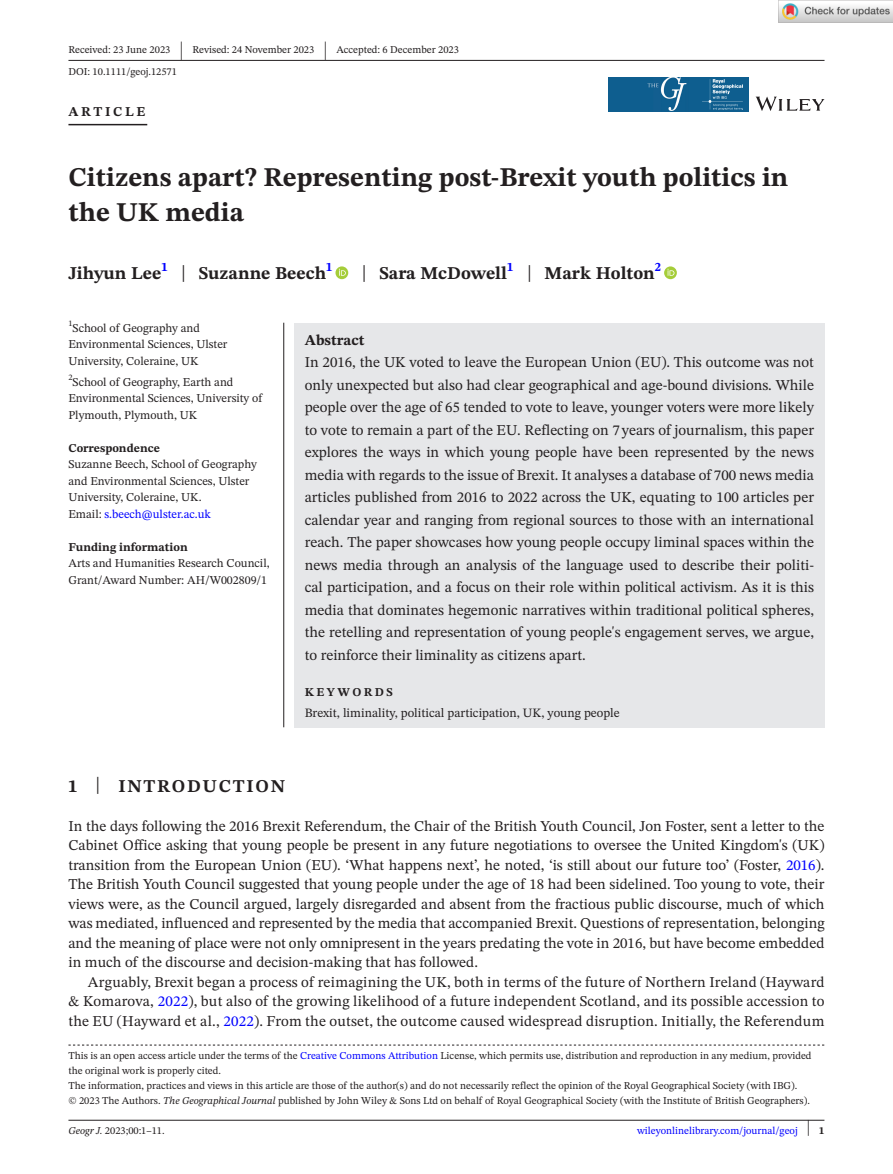
<style>
.page{position:relative;width:893px;height:1174px;background:#fff}
.page>*{position:absolute;margin:0;border:0;box-sizing:border-box;transform-origin:0 0}
.t1{font:700 27px/34.5px "STIX Two Text";color:#231f20}
.t2{font:25.65px "STIX Two Text";color:#231f20;scale:.49 1}
.t3{font:700 18px "STIX Two Text";color:#231f20}
.t4{font:700 18px "STIX Two Text";letter-spacing:.1em;color:#231f20}
.t5{font:15px/22.5px "STIX Two Text";color:#231f20;text-align:justify}
.t6{font:700 15px "STIX Two Text";color:#231f20}
.t7{font:700 13.5px "STIX Two Text";letter-spacing:.2em;color:#231f20}
.t8{font:12.75px "STIX Two Text";color:#231f20}
.t9{font:12px/16.5px "STIX Two Text";color:#231f20}
.t10{font:700 12px "STIX Two Text";color:#231f20}
.t11{font:700 12px "STIX Two Text";letter-spacing:.2em;color:#231f20}
.t12{font:10.5px/15px "STIX Two Text";color:#231f20}
.t13{font:10.5px "STIX Two Text";color:#00f}
.s1{font-weight:400;font-size:23.4px}
.s2{color:#00f}
.s3{font-weight:400;font-size:23.7px}
.s4{font-style:italic}
.s5{font-size:22.2px;color:#231f20}
.s6{font-weight:700;color:#231f20}
</style>
<div class="page">
<hr style="left:68px;top:1119px;width:756px;height:1px;background:#231f20">
<svg style="left:756px;top:97px;width:68px;height:14px"></svg>
<img style="left:608px;top:77px;width:140px;height:34px">
<img style="left:702px;top:80px;width:40px;height:29px">
<hr style="left:68px;top:60px;width:756px;height:1px;background:#231f20">
<hr style="left:68px;top:124px;width:79px;height:1px;background:#231f20">
<svg style="left:335px;top:266px;width:13px;height:13px"></svg>
<svg style="left:339px;top:269px;width:7px;height:7px"></svg>
<svg style="left:664px;top:266px;width:13px;height:13px"></svg>
<svg style="left:667px;top:269px;width:7px;height:7px"></svg>
<svg style="left:68px;top:1044px;width:756px;height:1px"></svg>
<div style="left:294px;top:323px;width:530px;height:404px;background:#e6e7e9"></div>
<hr style="left:283px;top:323px;width:1px;height:404px;background:#231f20">
<img style="left:779px;top:0;width:114px;height:23px">
<p class="t12" style="left:68px;top:42px;width:103px">Received: 23 June 2023</p>
<h2 class="t2" style="left:180px;top:32px;width:8px">|</h2>
<p class="t12" style="left:193px;top:42px;width:123px">Revised: 24 November 2023</p>
<h2 class="t2" style="left:324px;top:32px;width:8px">|</h2>
<p class="t12" style="left:336px;top:42px;width:124px">Accepted: 6 December 2023</p>
<p class="t12" style="left:68px;top:64px;width:110px">DOI: 10.1111/geoj.12571</p>
<p class="t7" style="left:68px;top:101px;width:79px">ARTICLE</p>
<h1 class="t1" style="left:68px;top:161px;width:721px">Citizens apart? Representing post-Brexit youth politics in the UK media</h1>
<p class="t3" style="left:68px;top:260px;width:266px">Jihyun Lee<sup>1</sup> <span class="s1">|</span> Suzanne Beech<sup>1</sup></p>
<p class="t3" style="left:362px;top:260px;width:301px"><span class="s1">|</span> Sara McDowell<sup>1</sup> <span class="s1">|</span> Mark Holton<sup>2</sup></p>
<p class="t9" style="left:68px;top:319px;width:161px"><sup>1</sup>School of Geography and<br>Environmental Sciences, Ulster<br>University, Coleraine, UK</p>
<p class="t9" style="left:68px;top:373px;width:195px"><sup>2</sup>School of Geography, Earth and<br>Environmental Sciences, University of<br>Plymouth, Plymouth, UK</p>
<p class="t10" style="left:68px;top:439px;width:93px">Correspondence</p>
<p class="t9" style="left:68px;top:456px;width:190px">Suzanne Beech, School of Geography and Environmental Sciences, Ulster<br>University, Coleraine, UK.<br>Email: <span class="s2">s.beech@ulster.ac.uk</span></p>
<p class="t10" style="left:68px;top:538px;width:121px">Funding information</p>
<p class="t9" style="left:68px;top:555px;width:203px">Arts and Humanities Research Council,<br>Grant/Award Number: AH/W002809/1</p>
<p class="t6" style="left:305px;top:329px;width:61px">Abstract</p>
<p class="t5" style="left:305px;top:351px;width:511px">In 2016, the UK voted to leave the European Union (EU). This outcome was not only unexpected but also had clear geographical and age-bound divisions. While people over the age of 65 tended to vote to leave, younger voters were more likely to vote to remain a part of the EU. Reflecting on 7 years of journalism, this paper explores the ways in which young people have been represented by the news media with regards to the issue of Brexit. It analyses a database of 700 news media articles published from 2016 to 2022 across the UK, equating to 100 articles per calendar year and ranging from regional sources to those with an international reach. The paper showcases how young people occupy liminal spaces within the news media through an analysis of the language used to describe their politi&shy;cal participation, and a focus on their role within political activism. As it is this media that dominates hegemonic narratives within traditional political spheres, the retelling and representation of young people's engagement serves, we argue, to reinforce their liminality as citizens apart.</p>
<p class="t11" style="left:305px;top:683px;width:90px">KEYWORDS</p>
<p class="t8" style="left:305px;top:703px;width:316px">Brexit, liminality, political participation, UK, young people</p>
<p class="t4" style="left:68px;top:773px;width:218px">1 <span class="s3">|</span> INTRODUCTION</p>
<p class="t5" style="left:68px;top:816px;width:758px;line-height:19.5px">In the days following the 2016 Brexit Referendum, the Chair of the British Youth Council, Jon Foster, sent a letter to the Cabinet Office asking that young people be present in any future negotiations to oversee the United Kingdom's (UK) transition from the European Union (EU). ‘What happens next’, he noted, ‘is still about our future too’ (Foster, <span class="s2">2016</span>).<br>The British Youth Council suggested that young people under the age of 18 had been sidelined. Too young to vote, their views were, as the Council argued, largely disregarded and absent from the fractious public discourse, much of which was mediated, influenced and represented by the media that accompanied Brexit. Questions of representation, belonging and the meaning of place were not only omnipresent in the years predating the vote in 2016, but have become embedded in much of the discourse and decision-making that has followed.</p>
<p class="t5" style="left:68px;top:972px;width:758px;line-height:19.5px;text-indent:20px">Arguably, Brexit began a process of reimagining the UK, both in terms of the future of Northern Ireland (Hayward &amp; Komarova, <span class="s2">2022</span>), but also of the growing likelihood of a future independent Scotland, and its possible accession to the EU (Hayward et al., <span class="s2">2022</span>). From the outset, the outcome caused widespread disruption. Initially, the Referendum</p>
<p class="t12" style="left:68px;top:1048px;width:745px">This is an open access article under the terms of the <span class="s2">Creative Commons Attribution</span> License, which permits use, distribution and reproduction in any medium, provided the original work is properly cited.<br>The information, practices and views in this article are those of the author(s) and do not necessarily reflect the opinion of the Royal Geographical Society (with IBG).<br>© 2023 The Authors. <span class="s4">The Geographical Journal</span> published by John Wiley &amp; Sons Ltd on behalf of Royal Geographical Society (with the Institute of British Geographers).</p>
<p class="t12" style="left:68px;top:1123px;width:98px"><span class="s4">Geogr J.</span> 2023;00:1–11.</p>
<p class="t13" style="left:637px;top:1123px;width:189px">wileyonlinelibrary.com/journal/geoj <span class="s5">|</span> <span class="s6">1</span></p>
</div>
